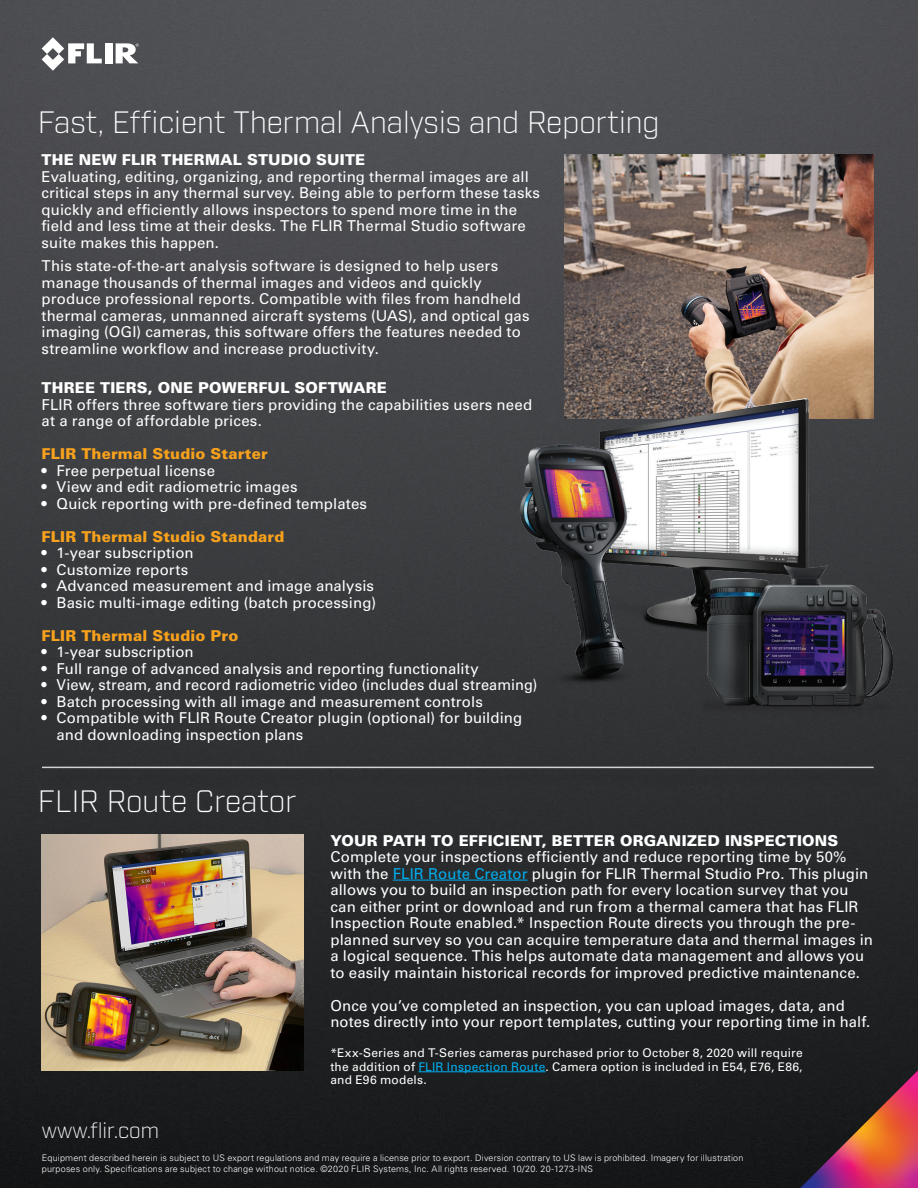
<style>
.page{position:relative;width:918px;height:1188px;background:#fff}
.page>*{position:absolute;margin:0;border:0;box-sizing:border-box;transform-origin:0 0}
.Product_Name{font:300 30px "Industry";color:#fff}
.Product_Name-2{font:300 21px "Industry";color:#fff}
.Chart_HEADING{font:15px/16.5px "Univers LT Std";letter-spacing:.005em;color:#fff}
.Chart_HEADING-2{font:900 15px "Univers LT Std";letter-spacing:.01em;color:#f8a11c}
.Chart_HEADING-3{font:900 15px "Univers LT Std";letter-spacing:.015em;color:#fff}
.Chart_HEADING-4{font:12px/13.5px "Univers LT Std";letter-spacing:.015em;color:#fff;text-align:justify}
.t1{font:300 9px/10.5px "Univers LT Std";letter-spacing:.02em;color:#fff}
.s1{font-weight:900}
.s2{color:#00aeef}
</style>
<div class="page">
<img style="left:0;top:0;width:918px;height:1188px">
<div style="left:105px;top:43px;width:7px;height:20px;background:#fff"></div>
<svg style="left:42px;top:37px;width:60px;height:34px"></svg>
<svg style="left:116px;top:43px;width:23px;height:20px"></svg>
<hr style="left:393px;top:880px;width:135px;height:1px;background:#00aeef">
<hr style="left:418px;top:1071px;width:128px;height:1px;background:#00aeef">
<div style="left:45px;top:769px;width:846px;height:18px;background:#2c2e30"></div>
<hr style="left:42px;top:767px;width:832px;height:1px;background:#fff">
<svg style="left:800px;top:1070px;width:118px;height:118px;background:#763238"></svg>
<img style="left:565px;top:154px;width:309px;height:224px">
<img style="left:513px;top:378px;width:387px;height:365px">
<img style="left:42px;top:835px;width:261px;height:235px">
<p class="Product_Name" style="left:38px;top:104px;width:623px">Fast, Efficient Thermal Analysis and Reporting</p>
<p class="Chart_HEADING" style="left:42px;top:152px;width:500px"><span class="s1">THE NEW FLIR THERMAL STUDIO SUITE<br></span>Evaluating, editing, organizing, and reporting thermal images are all critical steps in any thermal survey. Being able to perform these tasks quickly and efficiently allows inspectors to spend more time in the field and less time at their desks. The FLIR Thermal Studio software suite makes this happen.</p>
<p class="Chart_HEADING" style="left:42px;top:258px;width:490px">This state-of-the-art analysis software is designed to help users manage thousands of thermal images and videos and quickly produce professional reports. Compatible with files from handheld thermal cameras, unmanned aircraft systems (UAS), and optical gas imaging (OGI) cameras, this software offers the features needed to streamline workflow and increase productivity.</p>
<p class="Chart_HEADING" style="left:42px;top:380px;width:492px"><span class="s1">THREE TIERS, ONE POWERFUL SOFTWARE<br></span>FLIR offers three software tiers providing the capabilities users need at a range of affordable prices.</p>
<p class="Chart_HEADING-2" style="left:42px;top:445px;width:228px">FLIR Thermal Studio Starter</p>
<p class="Chart_HEADING" style="left:42px;top:462px;width:175px">• Free perpetual license</p>
<p class="Chart_HEADING" style="left:42px;top:479px;width:258px">• View and edit radiometric images</p>
<p class="Chart_HEADING" style="left:42px;top:495px;width:327px">• Quick reporting with pre-defined templates</p>
<p class="Chart_HEADING-2" style="left:42px;top:527px;width:244px">FLIR Thermal Studio Standard</p>
<p class="Chart_HEADING" style="left:42px;top:545px;width:154px">• 1-year subscription</p>
<p class="Chart_HEADING" style="left:42px;top:561px;width:148px">• Customize reports</p>
<p class="Chart_HEADING" style="left:42px;top:578px;width:334px">• Advanced measurement and image analysis</p>
<p class="Chart_HEADING" style="left:42px;top:594px;width:336px">• Basic multi-image editing (batch processing)</p>
<p class="Chart_HEADING-2" style="left:42px;top:626px;width:198px">FLIR Thermal Studio Pro</p>
<p class="Chart_HEADING" style="left:42px;top:644px;width:154px">• 1-year subscription</p>
<p class="Chart_HEADING" style="left:42px;top:660px;width:439px">• Full range of advanced analysis and reporting functionality</p>
<p class="Chart_HEADING" style="left:42px;top:677px;width:497px">• View, stream, and record radiometric video (includes dual streaming)</p>
<p class="Chart_HEADING" style="left:42px;top:693px;width:443px">• Batch processing with all image and measurement controls</p>
<p class="Chart_HEADING" style="left:57px;top:710px;width:467px;text-indent:-15px">• Compatible with FLIR Route Creator plugin (optional) for building and downloading inspection plans</p>
<p class="Product_Name" style="left:38px;top:783px;width:260px">FLIR Route Creator</p>
<p class="Chart_HEADING-3" style="left:330px;top:831px;width:509px">YOUR PATH TO EFFICIENT, BETTER ORGANIZED INSPECTIONS</p>
<p class="Chart_HEADING" style="left:330px;top:849px;width:544px">Complete your inspections efficiently and reduce reporting time by 50% with the <span class="s2">FLIR Route Creator</span> plugin for FLIR Thermal Studio Pro. This plugin allows you to build an inspection path for every location survey that you can either print or download and run from a thermal camera that has FLIR Inspection Route enabled.* Inspection Route directs you through the pre&shy;planned survey so you can acquire temperature data and thermal images in a logical sequence. This helps automate data management and allows you to easily maintain historical records for improved predictive maintenance.</p>
<p class="Chart_HEADING" style="left:330px;top:997px;width:541px">Once you’ve completed an inspection, you can upload images, data, and notes directly into your report templates, cutting your reporting time in half.</p>
<p class="Chart_HEADING-4" style="left:330px;top:1046px;width:474px">*Exx-Series and T-Series cameras purchased prior to October 8, 2020 will require the addition of <span class="s2">FLIR Inspection Route</span>. Camera option is included in E54, E76, E86, and E96 models.</p>
<p class="Product_Name-2" style="left:42px;top:1118px;width:119px">www.flir.com</p>
<p class="t1" style="left:42px;top:1153px;width:703px">Equipment described herein is subject to US export regulations and may require a license prior to export. Diversion contrary to US law is prohibited. Imagery for illustration purposes only. Specifications are subject to change without notice. ©2020 FLIR Systems, Inc. All rights reserved. 10/20. 20-1273-INS</p>
</div>
